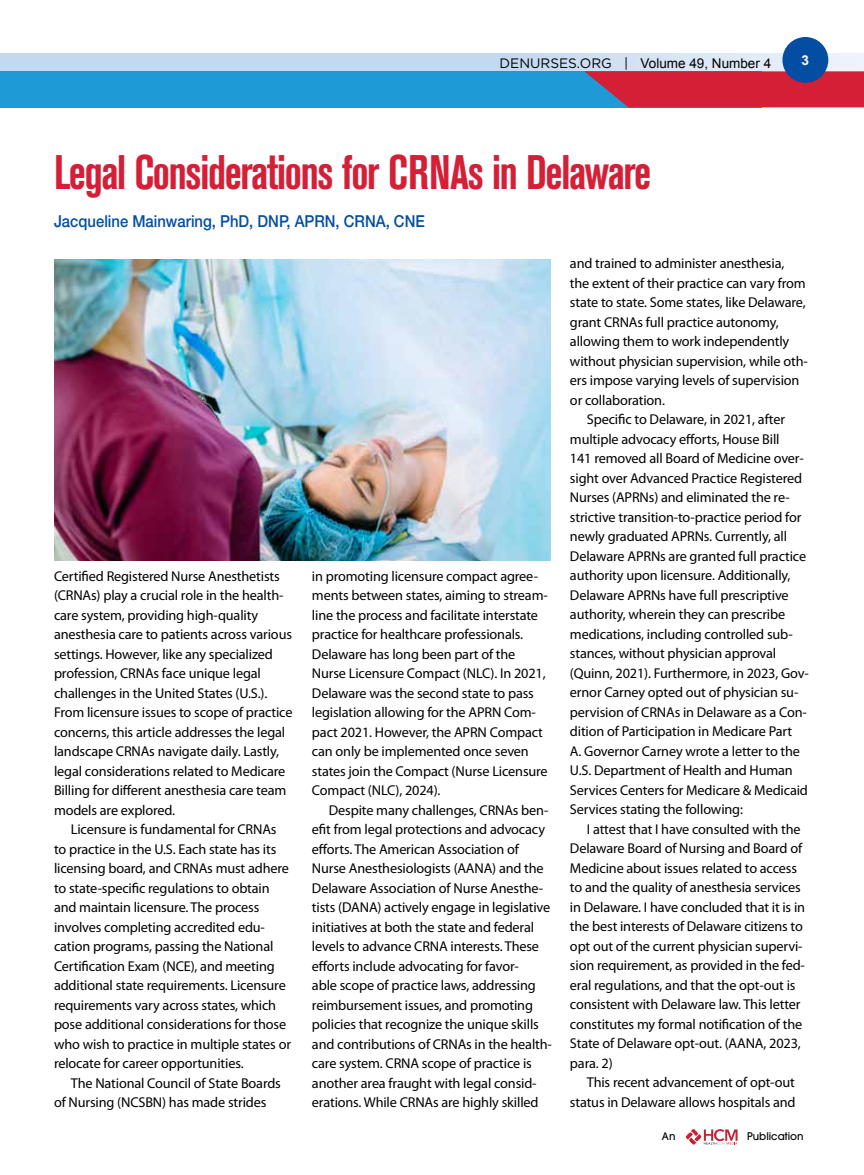
<style>
.page{position:relative;width:864px;height:1175px;background:#fff}
.page>*{position:absolute;margin:0;border:0;box-sizing:border-box;transform-origin:0 0}
.t1{font:700 condensed 48px "Akzidenz Grotesk BE";letter-spacing:-.03em;color:#d41f37;scale:.9 1}
.t2{font:500 16.5px "Helvetica Neue LT Std";color:#034ea2;scale:.9 1}
.t3{font:14.25px/19.5px "Myriad Pro";letter-spacing:-.01em;color:#000}
.t4{font:700 13.65px "Arial";color:#fff}
.t5{font:13.5px "Arial";color:#000}
.t6{font:500 10.5px "Avant Garde";color:#000}
.s1{font-family:"Gotham";font-size:13.65px}
</style>
<div class="page">
<div style="left:0;top:71px;width:761px;height:36px;background:#1e9ad6"></div>
<svg style="left:584px;top:71px;width:280px;height:36px;background:#c32a45"></svg>
<svg style="left:1px;top:53px;width:863px;height:18px;background:#caddf2"></svg>
<div style="left:782px;top:37px;width:46px;height:46px;background:#034ea2;border-radius:50%"></div>
<svg style="left:0;top:53px;width:1px;height:18px"></svg>
<svg style="left:685px;top:1128px;width:53px;height:17px"></svg>
<img style="left:55px;top:259px;width:496px;height:301px">
<p class="t5" style="left:500px;top:54px;width:273px"><span class="s1">DENURSES.ORG |</span> Volume 49, Number 4</p>
<p class="t4" style="left:802px;top:51px;width:9px">3</p>
<h1 class="t1" style="left:54px;top:145px;width:665px">Legal Considerations for CRNAs in Delaware</h1>
<p class="t2" style="left:54px;top:212px;width:413px">Jacqueline Mainwaring, PhD, DNP, APRN, CRNA, CNE</p>
<p class="t3" style="left:54px;top:566px;width:240px">Certified Registered Nurse Anesthetists (CRNAs) play a crucial role in the health&shy;care system, providing high-quality anesthesia care to patients across various settings. However, like any specialized profession, CRNAs face unique legal challenges in the United States (U.S.).<br>From licensure issues to scope of practice concerns, this article addresses the legal landscape CRNAs navigate daily. Lastly, legal considerations related to Medicare Billing for different anesthesia care team models are explored.</p>
<p class="t3" style="left:54px;top:820px;width:239px;text-indent:17px">Licensure is fundamental for CRNAs to practice in the U.S. Each state has its licensing board, and CRNAs must adhere to state-specific regulations to obtain and maintain licensure. The process involves completing accredited edu&shy;cation programs, passing the National Certification Exam (NCE), and meeting additional state requirements. Licensure requirements vary across states, which pose additional considerations for those who wish to practice in multiple states or relocate for career opportunities.</p>
<p class="t3" style="left:54px;top:1073px;width:228px;text-indent:17px">The National Council of State Boards of Nursing (NCSBN) has made strides</p>
<p class="t3" style="left:312px;top:566px;width:237px">in promoting licensure compact agree&shy;ments between states, aiming to stream&shy;line the process and facilitate interstate practice for healthcare professionals.<br>Delaware has long been part of the Nurse Licensure Compact (NLC). In 2021, Delaware was the second state to pass legislation allowing for the APRN Com&shy;pact 2021. However, the APRN Compact can only be implemented once seven states join the Compact (Nurse Licensure Compact (NLC), 2024).</p>
<p class="t3" style="left:312px;top:800px;width:241px;text-indent:17px">Despite many challenges, CRNAs ben&shy;efit from legal protections and advocacy efforts. The American Association of Nurse Anesthesiologists (AANA) and the Delaware Association of Nurse Anesthe&shy;tists (DANA) actively engage in legislative initiatives at both the state and federal levels to advance CRNA interests. These efforts include advocating for favor-<br>able scope of practice laws, addressing reimbursement issues, and promoting policies that recognize the unique skills and contributions of CRNAs in the health&shy;care system. CRNA scope of practice is another area fraught with legal consid&shy;erations. While CRNAs are highly skilled</p>
<p class="t3" style="left:570px;top:254px;width:216px">and trained to administer anesthesia,</p>
<p class="t3" style="left:570px;top:273px;width:237px">the extent of their practice can vary from</p>
<p class="t3" style="left:570px;top:293px;width:237px">state to state. Some states, like Delaware,</p>
<p class="t3" style="left:570px;top:312px;width:210px">grant CRNAs full practice autonomy,</p>
<p class="t3" style="left:570px;top:332px;width:221px">allowing them to work independently</p>
<p class="t3" style="left:570px;top:351px;width:239px">without physician supervision, while oth-</p>
<p class="t3" style="left:570px;top:371px;width:231px">ers impose varying levels of supervision</p>
<p class="t3" style="left:570px;top:390px;width:97px">or collaboration.</p>
<p class="t3" style="left:587px;top:410px;width:200px">Specific to Delaware, in 2021, after</p>
<p class="t3" style="left:570px;top:429px;width:211px">multiple advocacy efforts, House Bill</p>
<p class="t3" style="left:570px;top:449px;width:235px">141 removed all Board of Medicine over-</p>
<p class="t3" style="left:570px;top:468px;width:234px">sight over Advanced Practice Registered</p>
<p class="t3" style="left:570px;top:488px;width:221px">Nurses (APRNs) and eliminated the re-</p>
<p class="t3" style="left:570px;top:507px;width:233px">strictive transition-to-practice period for</p>
<p class="t3" style="left:570px;top:527px;width:219px">newly graduated APRNs. Currently, all</p>
<p class="t3" style="left:570px;top:546px;width:238px">Delaware APRNs are granted full practice</p>
<p class="t3" style="left:570px;top:566px;width:222px">authority upon licensure. Additionally,</p>
<p class="t3" style="left:570px;top:585px;width:220px">Delaware APRNs have full prescriptive</p>
<p class="t3" style="left:570px;top:605px;width:217px">authority, wherein they can prescribe</p>
<p class="t3" style="left:570px;top:624px;width:224px">medications, including controlled sub-</p>
<p class="t3" style="left:570px;top:644px;width:208px">stances, without physician approval</p>
<p class="t3" style="left:570px;top:663px;width:240px">(Quinn, 2021). Furthermore, in 2023, Gov-</p>
<p class="t3" style="left:570px;top:683px;width:230px">ernor Carney opted out of physician su-</p>
<p class="t3" style="left:570px;top:702px;width:238px">pervision of CRNAs in Delaware as a Con-</p>
<p class="t3" style="left:570px;top:722px;width:224px">dition of Participation in Medicare Part</p>
<p class="t3" style="left:570px;top:741px;width:232px">A. Governor Carney wrote a letter to the</p>
<p class="t3" style="left:570px;top:761px;width:224px">U.S. Department of Health and Human</p>
<p class="t3" style="left:570px;top:780px;width:239px">Services Centers for Medicare &amp; Medicaid</p>
<p class="t3" style="left:570px;top:800px;width:175px">Services stating the following:</p>
<p class="t3" style="left:587px;top:819px;width:215px">I attest that I have consulted with the</p>
<p class="t3" style="left:570px;top:839px;width:234px">Delaware Board of Nursing and Board of</p>
<p class="t3" style="left:570px;top:858px;width:229px">Medicine about issues related to access</p>
<p class="t3" style="left:570px;top:878px;width:232px">to and the quality of anesthesia services</p>
<p class="t3" style="left:570px;top:897px;width:237px">in Delaware. I have concluded that it is in</p>
<p class="t3" style="left:570px;top:917px;width:234px">the best interests of Delaware citizens to</p>
<p class="t3" style="left:570px;top:936px;width:234px">opt out of the current physician supervi-</p>
<p class="t3" style="left:570px;top:956px;width:236px">sion requirement, as provided in the fed-</p>
<p class="t3" style="left:570px;top:975px;width:227px">eral regulations, and that the opt-out is</p>
<p class="t3" style="left:570px;top:995px;width:232px">consistent with Delaware law. This letter</p>
<p class="t3" style="left:570px;top:1014px;width:234px">constitutes my formal notification of the</p>
<p class="t3" style="left:570px;top:1034px;width:232px">State of Delaware opt-out. (AANA, 2023,</p>
<p class="t3" style="left:570px;top:1053px;width:44px">para. 2)</p>
<p class="t3" style="left:587px;top:1073px;width:210px">This recent advancement of opt-out</p>
<p class="t3" style="left:570px;top:1092px;width:227px">status in Delaware allows hospitals and</p>
<p class="t6" style="left:662px;top:1129px;width:15px">An</p>
<p class="t6" style="left:747px;top:1129px;width:58px">Publication</p>
</div>
